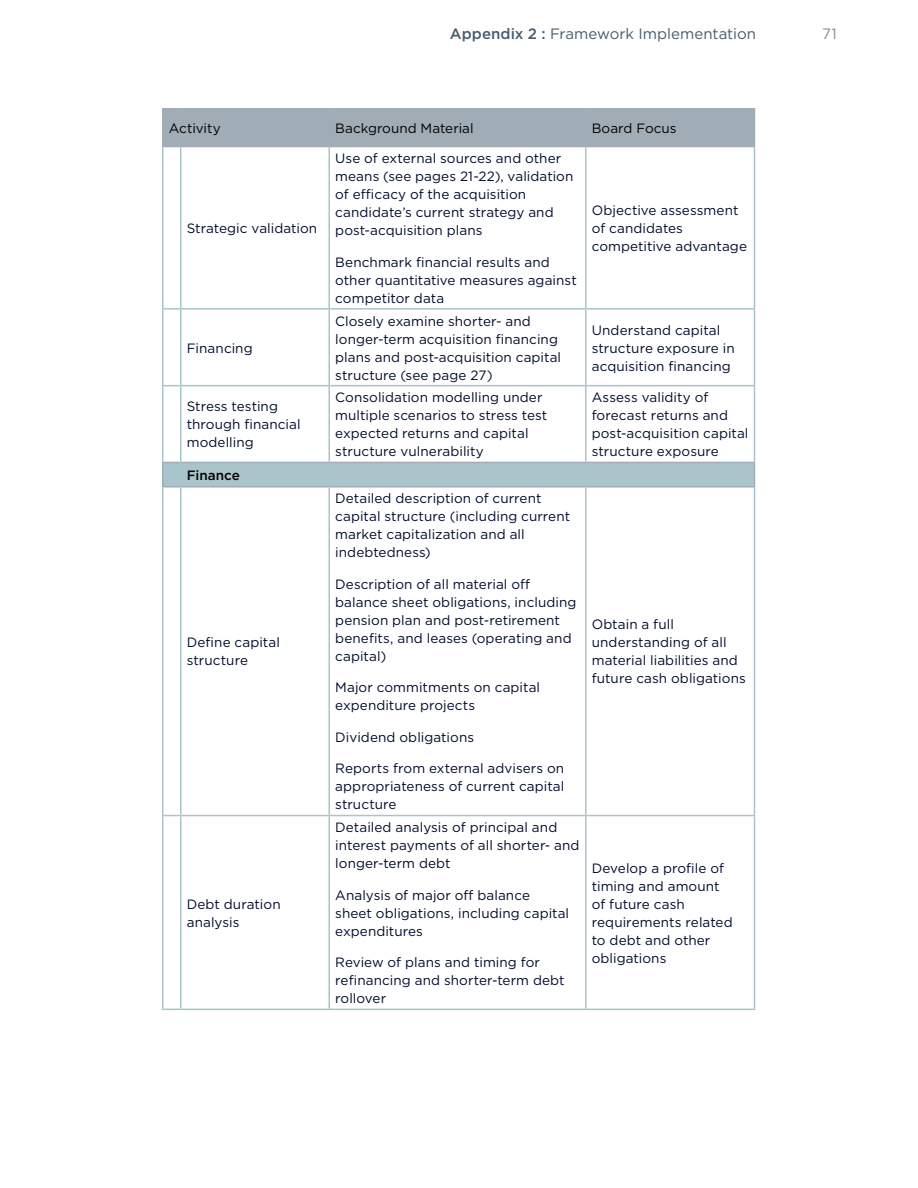
<style>
.page{position:relative;width:918px;height:1188px;background:#fff}
.page>*{position:absolute;margin:0;border:0;box-sizing:border-box;transform-origin:0 0}
.t1{font:15px "Gotham";color:#445c6d}
.t2{font:15px "Gotham";color:#7f8e9d}
.t3{font:13.5px/18px "Gotham";letter-spacing:.005em;color:#000b2b}
.t4{font:13.5px "Gotham";color:#000}
.t5{font:500 13.5px "Gotham";letter-spacing:.005em;color:#000}
.s1{font-weight:500}
</style>
<div class="page">
<div style="left:162px;top:462px;width:593px;height:25px;background:#a9c4cb"></div>
<hr style="left:182px;top:486px;width:147px;height:1px;background:#a0adb7">
<hr style="left:329px;top:486px;width:257px;height:1px;background:#a0adb7">
<hr style="left:586px;top:486px;width:169px;height:1px;background:#a0adb7">
<hr style="left:162px;top:147px;width:2px;height:161px;background:#a9c4cb">
<hr style="left:180px;top:147px;width:2px;height:161px;background:#a9c4cb">
<hr style="left:328px;top:147px;width:2px;height:161px;background:#a9c4cb">
<hr style="left:585px;top:147px;width:1px;height:161px;background:#a9c4cb">
<hr style="left:754px;top:147px;width:1px;height:161px;background:#a9c4cb">
<svg style="left:162px;top:308px;width:19px;height:2px"></svg>
<hr style="left:162px;top:310px;width:2px;height:75px;background:#a9c4cb">
<hr style="left:181px;top:308px;width:148px;height:2px;background:#a9c4cb">
<hr style="left:180px;top:310px;width:2px;height:75px;background:#a9c4cb">
<hr style="left:329px;top:308px;width:257px;height:2px;background:#a9c4cb">
<hr style="left:328px;top:310px;width:2px;height:75px;background:#a9c4cb">
<hr style="left:586px;top:308px;width:169px;height:2px;background:#a9c4cb">
<hr style="left:585px;top:310px;width:1px;height:75px;background:#a9c4cb">
<hr style="left:754px;top:310px;width:1px;height:75px;background:#a9c4cb">
<svg style="left:162px;top:385px;width:19px;height:1px"></svg>
<hr style="left:162px;top:386px;width:2px;height:76px;background:#a9c4cb">
<hr style="left:181px;top:385px;width:148px;height:1px;background:#a9c4cb">
<hr style="left:180px;top:386px;width:2px;height:76px;background:#a9c4cb">
<hr style="left:329px;top:385px;width:257px;height:1px;background:#a9c4cb">
<hr style="left:328px;top:386px;width:2px;height:76px;background:#a9c4cb">
<hr style="left:586px;top:385px;width:169px;height:1px;background:#a9c4cb">
<hr style="left:585px;top:386px;width:1px;height:76px;background:#a9c4cb">
<hr style="left:754px;top:386px;width:1px;height:76px;background:#a9c4cb">
<hr style="left:162px;top:487px;width:2px;height:328px;background:#a9c4cb">
<hr style="left:180px;top:487px;width:2px;height:328px;background:#a9c4cb">
<hr style="left:328px;top:487px;width:2px;height:328px;background:#a9c4cb">
<hr style="left:585px;top:487px;width:1px;height:328px;background:#a9c4cb">
<hr style="left:754px;top:487px;width:1px;height:328px;background:#a9c4cb">
<svg style="left:162px;top:815px;width:19px;height:1px"></svg>
<hr style="left:162px;top:816px;width:2px;height:193px;background:#a9c4cb">
<hr style="left:181px;top:815px;width:148px;height:1px;background:#a9c4cb">
<hr style="left:180px;top:816px;width:2px;height:193px;background:#a9c4cb">
<hr style="left:329px;top:815px;width:257px;height:1px;background:#a9c4cb">
<hr style="left:328px;top:816px;width:2px;height:193px;background:#a9c4cb">
<hr style="left:586px;top:815px;width:169px;height:1px;background:#a9c4cb">
<hr style="left:585px;top:816px;width:1px;height:193px;background:#a9c4cb">
<hr style="left:754px;top:816px;width:1px;height:193px;background:#a9c4cb">
<svg style="left:162px;top:1009px;width:19px;height:1px"></svg>
<hr style="left:181px;top:1009px;width:148px;height:1px;background:#a9c4cb">
<hr style="left:329px;top:1009px;width:257px;height:1px;background:#a9c4cb">
<hr style="left:586px;top:1009px;width:169px;height:1px;background:#a9c4cb">
<hr style="left:586px;top:108px;width:169px;height:2px;background:#a0adb7">
<hr style="left:754px;top:109px;width:1px;height:37px;background:#a0adb7">
<div style="left:162px;top:108px;width:592px;height:39px;background:#a0adb7"></div>
<hr style="left:181px;top:146px;width:148px;height:1px;background:#a0adb7">
<hr style="left:329px;top:146px;width:257px;height:1px;background:#a0adb7">
<hr style="left:586px;top:146px;width:169px;height:1px;background:#a0adb7">
<hr style="left:180px;top:462px;width:2px;height:25px;background:#a9c4cb">
<p class="t1" style="left:450px;top:24px;width:308px"><span class="s1">Appendix 2 :</span> Framework Implementation</p>
<p class="t2" style="left:822px;top:24px;width:16px">71</p>
<p class="t4" style="left:169px;top:120px;width:53px">Activity</p>
<p class="t4" style="left:335px;top:120px;width:140px">Background Material</p>
<p class="t4" style="left:592px;top:120px;width:86px">Board Focus</p>
<p class="t3" style="left:187px;top:219px;width:132px">Strategic validation</p>
<p class="t3" style="left:187px;top:339px;width:67px">Financing</p>
<p class="t3" style="left:335px;top:149px;width:240px">Use of external sources and other means (see pages 21-22), validation of efficacy of the acquisition candidate’s current strategy and post-acquisition plans</p>
<p class="t3" style="left:335px;top:253px;width:243px">Benchmark financial results and other quantitative measures against competitor data</p>
<p class="t3" style="left:592px;top:201px;width:157px">Objective assessment of candidates competitive advantage</p>
<p class="t3" style="left:335px;top:312px;width:227px">Closely examine shorter- and longer-term acquisition financing plans and post-acquisition capital structure (see page 27)</p>
<p class="t3" style="left:592px;top:321px;width:144px">Understand capital structure exposure in acquisition financing</p>
<p class="t3" style="left:187px;top:397px;width:115px">Stress testing through financial modelling</p>
<p class="t3" style="left:335px;top:388px;width:214px">Consolidation modelling under multiple scenarios to stress test expected returns and capital structure vulnerability</p>
<p class="t3" style="left:592px;top:388px;width:158px">Assess validity of forecast returns and post-acquisition capital structure exposure</p>
<p class="t5" style="left:187px;top:466px;width:55px">Finance</p>
<p class="t3" style="left:187px;top:633px;width:95px">Define capital structure</p>
<p class="t3" style="left:187px;top:895px;width:95px">Debt duration analysis</p>
<p class="t3" style="left:335px;top:489px;width:236px">Detailed description of current capital structure (including current market capitalization and all indebtedness)</p>
<p class="t3" style="left:335px;top:575px;width:243px">Description of all material off balance sheet obligations, including pension plan and post-retirement benefits, and leases (operating and capital)</p>
<p class="t3" style="left:335px;top:678px;width:206px">Major commitments on capital expenditure projects</p>
<p class="t3" style="left:335px;top:728px;width:140px">Dividend obligations</p>
<p class="t3" style="left:335px;top:759px;width:231px;text-align:justify">Reports from external advisers on appropriateness of current capital structure</p>
<p class="t3" style="left:335px;top:818px;width:246px">Detailed analysis of principal and interest payments of all shorter- and longer-term debt</p>
<p class="t3" style="left:335px;top:886px;width:235px">Analysis of major off balance sheet obligations, including capital expenditures</p>
<p class="t3" style="left:335px;top:953px;width:231px">Review of plans and timing for refinancing and shorter-term debt rollover</p>
<p class="t3" style="left:592px;top:615px;width:156px">Obtain a full understanding of all material liabilities and future cash obligations</p>
<p class="t3" style="left:592px;top:859px;width:142px">Develop a profile of timing and amount of future cash requirements related to debt and other obligations</p>
</div>
